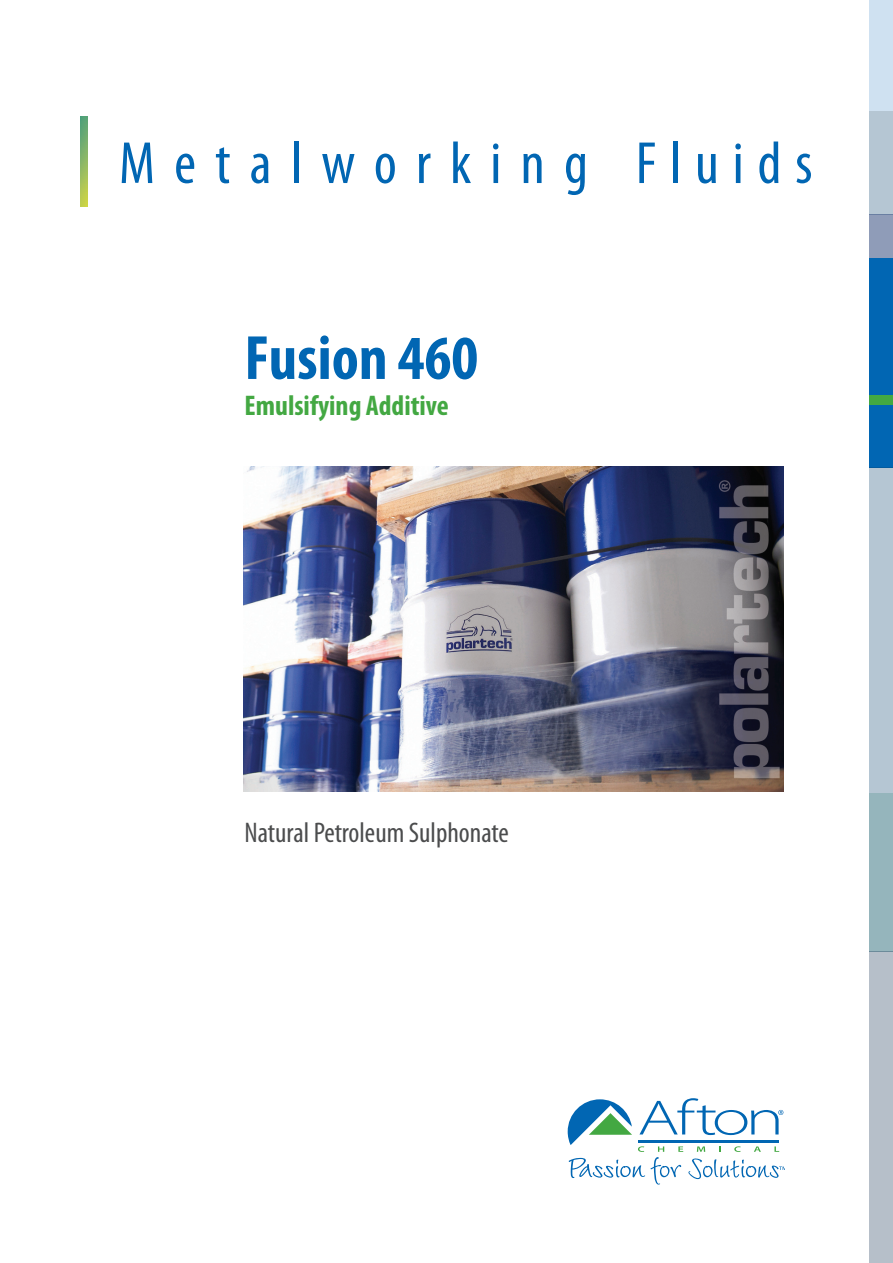
<style>
.page{position:relative;width:893px;height:1263px;background:#fff}
.page>*{position:absolute;margin:0;border:0;box-sizing:border-box;transform-origin:0 0}
.t1{font:700 condensed 63px "Myriad Pro";color:#0166b3}
.t2{font:condensed 60px "Myriad Pro";letter-spacing:.32em;color:#0166b3}
.t3{font:condensed 28.5px "Myriad Pro";color:#4b4c4d}
.t4{font:700 condensed 28.5px "Myriad Pro";color:#43a842}
</style>
<div class="page">
<svg style="left:568px;top:1098px;width:216px;height:86px"></svg>
<div style="left:870px;top:0;width:23px;height:111px;background:#cfe1f1"></div>
<div style="left:870px;top:111px;width:23px;height:103px;background:#b5c6d3"></div>
<div style="left:870px;top:214px;width:23px;height:44px;background:#8f9cb8"></div>
<div style="left:870px;top:258px;width:23px;height:210px;background:#0166b3"></div>
<div style="left:870px;top:395px;width:23px;height:10px;background:#43a842"></div>
<div style="left:870px;top:468px;width:23px;height:325px;background:#b5c6d3"></div>
<div style="left:870px;top:793px;width:23px;height:158px;background:#95b5bc"></div>
<div style="left:870px;top:951px;width:23px;height:312px;background:#b6bfc9"></div>
<img style="left:81px;top:117px;width:6px;height:89px">
<img style="left:243px;top:466px;width:540px;height:326px">
<p class="t2" style="left:119px;top:127px;width:695px">Metalworking Fluids</p>
<p class="t1" style="left:244px;top:319px;width:235px">Fusion 460</p>
<p class="t4" style="left:244px;top:388px;width:206px">Emulsifying Additive</p>
<p class="t3" style="left:244px;top:815px;width:266px">Natural Petroleum Sulphonate</p>
</div>
